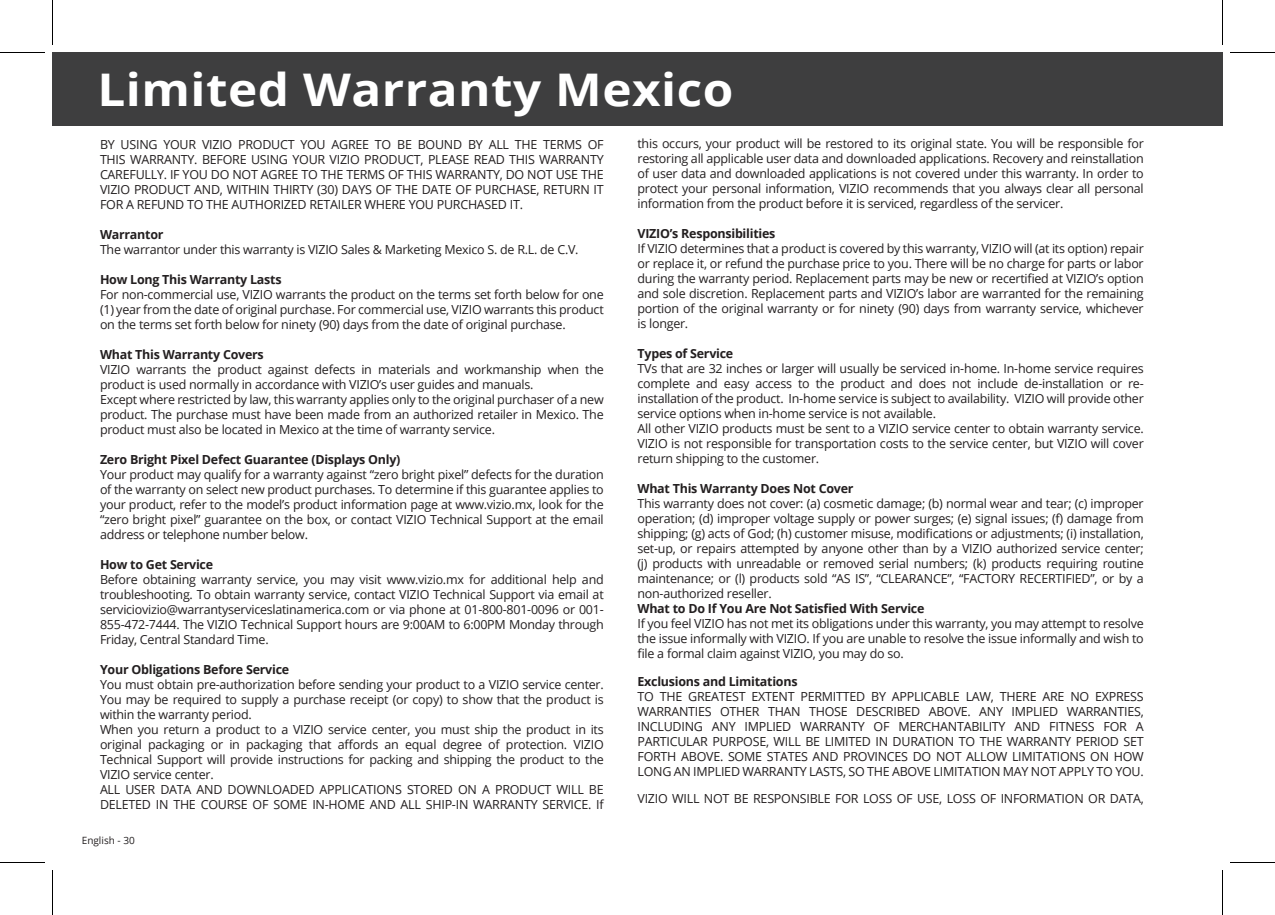
<style>
.page{position:relative;width:1275px;height:915px;background:#fff}
.page>*{position:absolute;margin:0;border:0;box-sizing:border-box;transform-origin:0 0}
.t1{font:700 45px "Open Sans";letter-spacing:.01em;color:#fff;scale:1.1 1}
.t2{font:12.5px/15px "Open Sans";letter-spacing:-.02em;color:#231f20;text-align:justify}
.t3{font:700 12.5px "Open Sans";letter-spacing:-.02em;color:#231f20}
.t4{font:10px "Open Sans";color:#231f20}
</style>
<div class="page">
<div style="left:52px;top:53px;width:1170px;height:73px;background:#3e3e3f"></div>
<hr style="left:0;top:52px;width:45px;height:1px;background:#000">
<hr style="left:1230px;top:52px;width:45px;height:1px;background:#000">
<hr style="left:0;top:862px;width:45px;height:1px;background:#000">
<hr style="left:1230px;top:862px;width:45px;height:1px;background:#000">
<hr style="left:52px;top:0;width:1px;height:45px;background:#000">
<hr style="left:52px;top:870px;width:1px;height:45px;background:#000">
<hr style="left:1222px;top:0;width:1px;height:45px;background:#000">
<hr style="left:1222px;top:870px;width:1px;height:45px;background:#000">
<h2 class="t1" style="left:98px;top:58px;width:580px">Limited Warranty Mexico</h2>
<p class="t2" style="left:100px;top:137px;width:505px">BY USING YOUR VIZIO PRODUCT YOU AGREE TO BE BOUND BY ALL THE TERMS OF THIS WARRANTY. BEFORE USING YOUR VIZIO PRODUCT, PLEASE READ THIS WARRANTY CAREFULLY. IF YOU DO NOT AGREE TO THE TERMS OF THIS WARRANTY, DO NOT USE THE VIZIO PRODUCT AND, WITHIN THIRTY (30) DAYS OF THE DATE OF PURCHASE, RETURN IT FOR A REFUND TO THE AUTHORIZED RETAILER WHERE YOU PURCHASED IT.</p>
<h3 class="t3" style="left:100px;top:226px;width:65px">Warrantor</h3>
<p class="t2" style="left:100px;top:242px;width:480px">The warrantor under this warranty is VIZIO Sales &amp; Marketing Mexico S. de R.L. de C.V.</p>
<h3 class="t3" style="left:100px;top:271px;width:183px">How Long This Warranty Lasts</h3>
<p class="t2" style="left:100px;top:287px;width:505px">For non-commercial use, VIZIO warrants the product on the terms set forth below for one (1) year from the date of original purchase. For commercial use, VIZIO warrants this product on the terms set forth below for ninety (90) days from the date of original purchase.</p>
<h3 class="t3" style="left:100px;top:346px;width:165px">What This Warranty Covers</h3>
<p class="t2" style="left:100px;top:362px;width:505px">VIZIO warrants the product against defects in materials and workmanship when the product is used normally in accordance with VIZIO’s user guides and manuals.</p>
<p class="t2" style="left:100px;top:392px;width:505px">Except where restricted by law, this warranty applies only to the original purchaser of a new product. The purchase must have been made from an authorized retailer in Mexico. The product must also be located in Mexico at the time of warranty service.</p>
<h3 class="t3" style="left:100px;top:451px;width:302px">Zero Bright Pixel Defect Guarantee (Displays Only)</h3>
<p class="t2" style="left:100px;top:467px;width:505px">Your product may qualify for a warranty against “zero bright pixel” defects for the duration of the warranty on select new product purchases. To determine if this guarantee applies to your product, refer to the model’s product information page at www.vizio.mx, look for the “zero bright pixel” guarantee on the box, or contact VIZIO Technical Support at the email address or telephone number below.</p>
<h3 class="t3" style="left:100px;top:556px;width:115px">How to Get Service</h3>
<p class="t2" style="left:100px;top:572px;width:505px">Before obtaining warranty service, you may visit www.vizio.mx for additional help and troubleshooting. To obtain warranty service, contact VIZIO Technical Support via email at serviciovizio@warrantyserviceslatinamerica.com or via phone at 01-800-801-0096 or 001- 855-472-7444. The VIZIO Technical Support hours are 9:00AM to 6:00PM Monday through Friday, Central Standard Time.</p>
<h3 class="t3" style="left:100px;top:661px;width:191px">Your Obligations Before Service</h3>
<p class="t2" style="left:100px;top:677px;width:505px">You must obtain pre-authorization before sending your product to a VIZIO service center.<br>You may be required to supply a purchase receipt (or copy) to show that the product is within the warranty period.</p>
<p class="t2" style="left:100px;top:722px;width:505px">When you return a product to a VIZIO service center, you must ship the product in its original packaging or in packaging that affords an equal degree of protection. VIZIO Technical Support will provide instructions for packing and shipping the product to the VIZIO service center.</p>
<p class="t2" style="left:100px;top:782px;width:505px">ALL USER DATA AND DOWNLOADED APPLICATIONS STORED ON A PRODUCT WILL BE<br>DELETED IN THE COURSE OF SOME IN-HOME AND ALL SHIP-IN WARRANTY SERVICE. If</p>
<p class="t2" style="left:638px;top:136px;width:508px">this occurs, your product will be restored to its original state. You will be responsible for restoring all applicable user data and downloaded applications. Recovery and reinstallation of user data and downloaded applications is not covered under this warranty. In order to protect your personal information, VIZIO recommends that you always clear all personal information from the product before it is serviced, regardless of the servicer.</p>
<h3 class="t3" style="left:638px;top:225px;width:139px">VIZIO’s Responsibilities</h3>
<p class="t2" style="left:638px;top:241px;width:508px">If VIZIO determines that a product is covered by this warranty, VIZIO will (at its option) repair or replace it, or refund the purchase price to you. There will be no charge for parts or labor during the warranty period. Replacement parts may be new or recertified at VIZIO’s option and sole discretion. Replacement parts and VIZIO’s labor are warranted for the remaining portion of the original warranty or for ninety (90) days from warranty service, whichever is longer.</p>
<h3 class="t3" style="left:638px;top:345px;width:97px">Types of Service</h3>
<p class="t2" style="left:638px;top:361px;width:508px">TVs that are 32 inches or larger will usually be serviced in-home. In-home service requires complete and easy access to the product and does not include de-installation or re&shy;installation of the product. In-home service is subject to availability. VIZIO will provide other service options when in-home service is not available.</p>
<p class="t2" style="left:638px;top:421px;width:508px">All other VIZIO products must be sent to a VIZIO service center to obtain warranty service.<br>VIZIO is not responsible for transportation costs to the service center, but VIZIO will cover return shipping to the customer.</p>
<h3 class="t3" style="left:638px;top:480px;width:218px">What This Warranty Does Not Cover</h3>
<p class="t2" style="left:638px;top:496px;width:508px">This warranty does not cover: (a) cosmetic damage; (b) normal wear and tear; (c) improper operation; (d) improper voltage supply or power surges; (e) signal issues; (f) damage from shipping; (g) acts of God; (h) customer misuse, modifications or adjustments; (i) installation, set-up, or repairs attempted by anyone other than by a VIZIO authorized service center; (j) products with unreadable or removed serial numbers; (k) products requiring routine maintenance; or (l) products sold “AS IS”, “CLEARANCE”, “FACTORY RECERTIFIED”, or by a non-authorized reseller.</p>
<h3 class="t3" style="left:638px;top:600px;width:288px">What to Do If You Are Not Satisfied With Service</h3>
<p class="t2" style="left:638px;top:616px;width:508px">If you feel VIZIO has not met its obligations under this warranty, you may attempt to resolve the issue informally with VIZIO. If you are unable to resolve the issue informally and wish to file a formal claim against VIZIO, you may do so.</p>
<h3 class="t3" style="left:638px;top:672px;width:162px">Exclusions and Limitations</h3>
<p class="t2" style="left:638px;top:688px;width:508px">TO THE GREATEST EXTENT PERMITTED BY APPLICABLE LAW, THERE ARE NO EXPRESS WARRANTIES OTHER THAN THOSE DESCRIBED ABOVE. ANY IMPLIED WARRANTIES, INCLUDING ANY IMPLIED WARRANTY OF MERCHANTABILITY AND FITNESS FOR A PARTICULAR PURPOSE, WILL BE LIMITED IN DURATION TO THE WARRANTY PERIOD SET FORTH ABOVE. SOME STATES AND PROVINCES DO NOT ALLOW LIMITATIONS ON HOW LONG AN IMPLIED WARRANTY LASTS, SO THE ABOVE LIMITATION MAY NOT APPLY TO YOU.</p>
<p class="t2" style="left:638px;top:791px;width:508px">VIZIO WILL NOT BE RESPONSIBLE FOR LOSS OF USE, LOSS OF INFORMATION OR DATA,</p>
<p class="t4" style="left:82px;top:833px;width:55px">English - 30</p>
</div>
